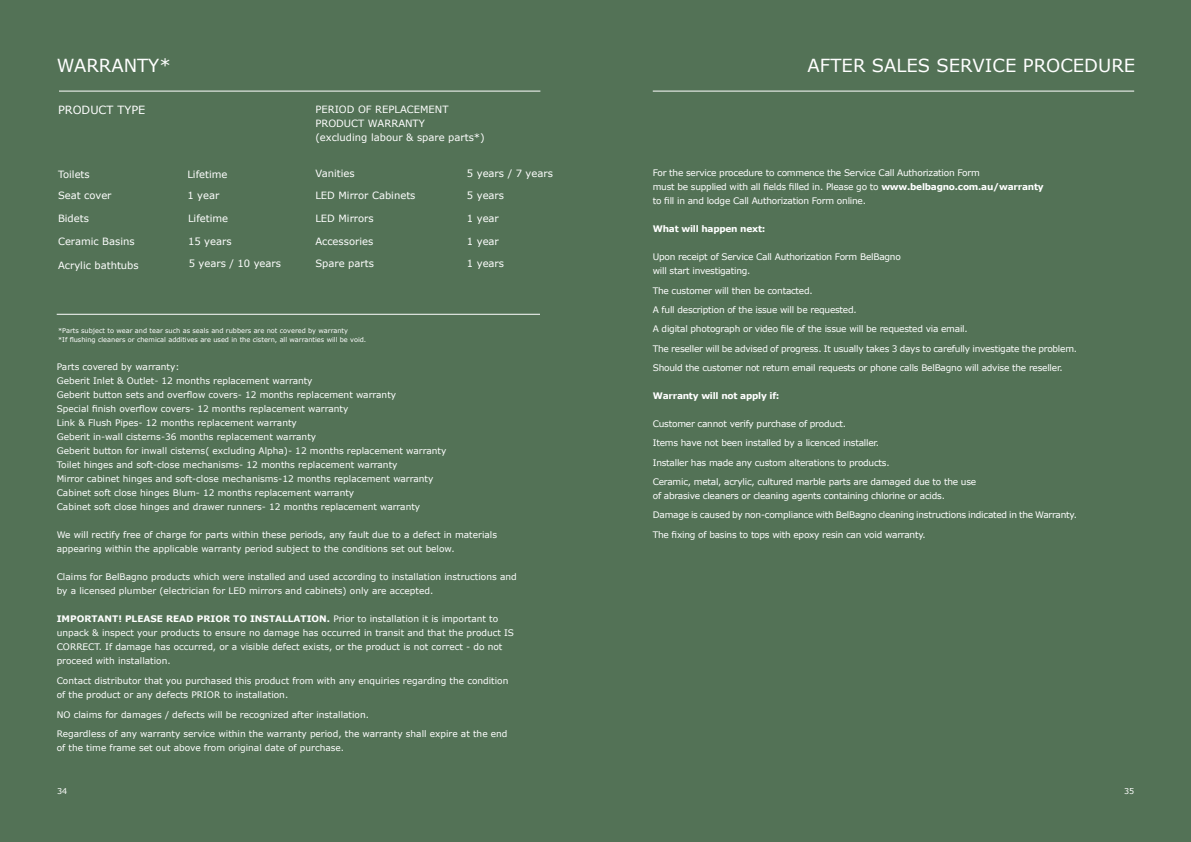
<style>
.page{position:relative;width:1191px;height:842px;background:#537256}
.page>*{position:absolute;margin:0;border:0;box-sizing:border-box;transform-origin:0 0}
.t1{font:18px "Verdana";color:#fff}
.t2{font:11.3px "Verdana";color:#fff}
.t3{font:10px/14px "Verdana";color:#fff}
.t4{font:9px/14px "Verdana";color:#fff}
.t5{font:9px/19.4px "Verdana";letter-spacing:-.025em;color:#fff}
.t6{font:700 9px "Verdana";letter-spacing:-.025em;color:#fff}
.t7{font:8px "Verdana";color:#fff}
.t8{font:6.6px/8.5px "Verdana";color:#fff}
.s1{font-weight:700}
</style>
<div class="page">
<hr style="left:57px;top:314px;width:483px;height:1px;background:#fff">
<hr style="left:59px;top:91px;width:481px;height:1px;background:#fff">
<hr style="left:653px;top:91px;width:481px;height:1px;background:#fff">
<h1 class="t1" style="left:57px;top:53px;width:116px">WARRANTY*</h1>
<p class="t2" style="left:58px;top:102px;width:89px">PRODUCT TYPE</p>
<p class="t3" style="left:315px;top:103px;width:171px">PERIOD OF REPLACEMENT<br>PRODUCT WARRANTY<br>(excluding labour &amp; spare parts*)</p>
<p class="t3" style="left:58px;top:164px;width:55px;line-height:20.8px">Toilets<br>Seat cover</p>
<p class="t3" style="left:58px;top:235px;width:78px">Ceramic Basins</p>
<p class="t3" style="left:58px;top:258px;width:82px">Acrylic bathtubs</p>
<p class="t3" style="left:58px;top:211px;width:32px">Bidets</p>
<p class="t3" style="left:187px;top:164px;width:42px;line-height:20.9px">Lifetime<br>1 year</p>
<p class="t3" style="left:188px;top:211px;width:42px">Lifetime</p>
<p class="t3" style="left:188px;top:234px;width:45px">15 years</p>
<p class="t3" style="left:189px;top:256px;width:94px">5 years / 10 years</p>
<p class="t3" style="left:315px;top:163px;width:102px;line-height:21.8px">Vanities<br>LED Mirror Cabinets</p>
<p class="t3" style="left:315px;top:211px;width:60px">LED Mirrors</p>
<p class="t3" style="left:315px;top:234px;width:59px">Accessories</p>
<p class="t3" style="left:315px;top:256px;width:60px">Spare parts</p>
<p class="t3" style="left:467px;top:166px;width:87px">5 years / 7 years</p>
<p class="t3" style="left:467px;top:188px;width:39px">5 years</p>
<p class="t3" style="left:467px;top:211px;width:33px">1 year</p>
<p class="t3" style="left:467px;top:234px;width:33px">1 year</p>
<p class="t3" style="left:467px;top:256px;width:39px">1 years</p>
<p class="t8" style="left:58px;top:327px;width:310px">*Parts subject to wear and tear such as seals and rubbers are not covered by warranty<br>*If flushing cleaners or chemical additives are used in the cistern, all warranties will be void.</p>
<p class="t4" style="left:57px;top:360px;width:391px">Parts covered by warranty:<br>Geberit Inlet &amp; Outlet- 12 months replacement warranty<br>Geberit button sets and overflow covers- 12 months replacement warranty<br>Special finish overflow covers- 12 months replacement warranty<br>Link &amp; Flush Pipes- 12 months replacement warranty<br>Geberit in-wall cisterns-36 months replacement warranty<br>Geberit button for inwall cisterns( excluding Alpha)- 12 months replacement warranty Toilet hinges and soft-close mechanisms- 12 months replacement warranty<br>Mirror cabinet hinges and soft-close mechanisms-12 months replacement warranty Cabinet soft close hinges Blum- 12 months replacement warranty<br>Cabinet soft close hinges and drawer runners- 12 months replacement warranty</p>
<p class="t4" style="left:57px;top:528px;width:442px">We will rectify free of charge for parts within these periods, any fault due to a defect in materials appearing within the applicable warranty period subject to the conditions set out below.</p>
<p class="t4" style="left:57px;top:570px;width:461px">Claims for BelBagno products which were installed and used according to installation instructions and by a licensed plumber (electrician for LED mirrors and cabinets) only are accepted.</p>
<p class="t4" style="left:57px;top:612px;width:459px"><span class="s1">IMPORTANT! PLEASE READ PRIOR TO INSTALLATION.</span> Prior to installation it is important to unpack &amp; inspect your products to ensure no damage has occurred in transit and that the product IS CORRECT. If damage has occurred, or a visible defect exists, or the product is not correct - do not proceed with installation.</p>
<p class="t4" style="left:57px;top:673px;width:453px">Contact distributor that you purchased this product from with any enquiries regarding the condition of the product or any defects PRIOR to installation.</p>
<p class="t4" style="left:57px;top:704px;width:452px;line-height:19.7px">NO claims for damages / defects will be recognized after installation.<br>Regardless of any warranty service within the warranty period, the warranty shall expire at the end</p>
<p class="t4" style="left:57px;top:741px;width:289px">of the time frame set out above from original date of purchase.</p>
<p class="t7" style="left:57px;top:785px;width:12px">34</p>
<h1 class="t1" style="left:807px;top:53px;width:329px">AFTER SALES SERVICE PROCEDURE</h1>
<p class="t5" style="left:653px;top:166px;width:392px;line-height:14px">For the service procedure to commence the Service Call Authorization Form<br>must be supplied with all fields filled in. Please go to <span class="s1">www.belbagno.com.au/warranty </span>to fill in and lodge Call Authorization Form online.</p>
<p class="t6" style="left:653px;top:223px;width:114px">What will happen next:</p>
<p class="t5" style="left:653px;top:250px;width:249px;line-height:14px">Upon receipt of Service Call Authorization Form BelBagno will start investigating.</p>
<p class="t5" style="left:653px;top:280px;width:426px">The customer will then be contacted.<br>A full description of the issue will be requested.<br>A digital photograph or video file of the issue will be requested via email.<br>The reseller will be advised of progress. It usually takes 3 days to carefully investigate the problem.<br>Should the customer not return email requests or phone calls BelBagno will advise the reseller.</p>
<p class="t6" style="left:653px;top:389px;width:128px">Warranty will not apply if:</p>
<p class="t5" style="left:653px;top:414px;width:325px">Customer cannot verify purchase of product.<br>Items have not been installed by a licenced installer.<br>Installer has made any custom alterations to products.<br>Ceramic, metal, acrylic, cultured marble parts are damaged due to the use</p>
<p class="t5" style="left:653px;top:486px;width:426px">of abrasive cleaners or cleaning agents containing chlorine or acids.<br>Damage is caused by non-compliance with BelBagno cleaning instructions indicated in the Warranty.<br>The fixing of basins to tops with epoxy resin can void warranty.</p>
<p class="t7" style="left:1124px;top:785px;width:12px">35</p>
</div>
